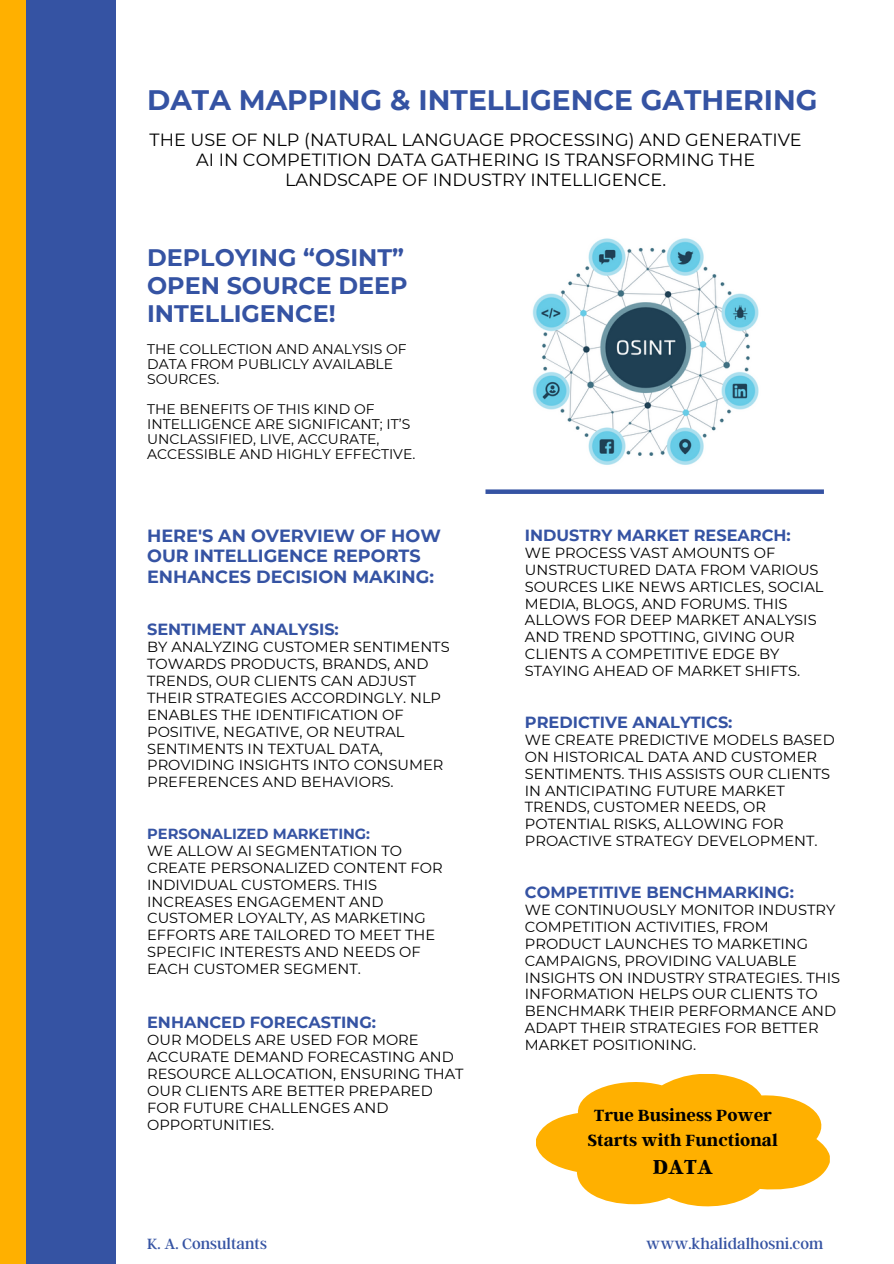
<style>
.page{position:relative;width:894px;height:1264px;background:#fff}
.page>*{position:absolute;margin:0;border:0;box-sizing:border-box;transform-origin:0 0}
.t1{font:700 28.2px "Montserrat";color:#3553a3}
.t2{font:700 23.85px/28.2px "Montserrat";color:#3553a3}
.t3{font:700 22.5px "Argent CF";color:#000}
.t4{font:700 18px/24.8px "Argent CF";color:#000;text-align:center}
.t5{font:17.7px/20.2px "Montserrat";color:#000;text-align:center}
.t6{font:700 17.7px/20.2px "Montserrat";color:#3553a3}
.t7{font:16.5px "Argent CF";color:#3553a3}
.t8{font:700 16.2px "Montserrat";color:#3553a3}
.t9{font:14.7px/16.8px "Montserrat";color:#000}
.t10{font:700 14.7px "Montserrat";color:#3553a3}
.t11{font:13.95px/15px "Montserrat";color:#000}
</style>
<div class="page">
<div style="left:0;top:0;width:115px;height:1263px;background:#3553a3"></div>
<div style="left:0;top:0;width:26px;height:1263px;background:#ffb000"></div>
<div style="left:485px;top:489px;width:338px;height:5px;background:#3553a3"></div>
<img style="left:532px;top:238px;width:227px;height:227px">
<svg style="left:536px;top:1074px;width:293px;height:132px"></svg>
<h2 class="t1" style="left:147px;top:82px;width:671px">DATA MAPPING &amp; INTELLIGENCE GATHERING</h2>
<p class="t5" style="left:149px;top:129px;width:653px">THE USE OF NLP (NATURAL LANGUAGE PROCESSING) AND GENERATIVE<br>AI IN COMPETITION DATA GATHERING IS TRANSFORMING THE<br>LANDSCAPE OF INDUSTRY INTELLIGENCE.</p>
<p class="t2" style="left:147px;top:243px;width:262px">DEPLOYING “OSINT”<br>OPEN SOURCE DEEP<br>INTELLIGENCE!</p>
<p class="t11" style="left:147px;top:341px;width:261px">THE COLLECTION AND ANALYSIS OF<br>DATA FROM PUBLICLY AVAILABLE<br>SOURCES.</p>
<p class="t11" style="left:147px;top:401px;width:269px">THE BENEFITS OF THIS KIND OF<br>INTELLIGENCE ARE SIGNIFICANT; IT’S<br>UNCLASSIFIED, LIVE, ACCURATE,<br>ACCESSIBLE AND HIGHLY EFFECTIVE.</p>
<p class="t6" style="left:147px;top:525px;width:295px">HERE'S AN OVERVIEW OF HOW<br>OUR INTELLIGENCE REPORTS<br>ENHANCES DECISION MAKING:</p>
<p class="t8" style="left:147px;top:619px;width:193px">SENTIMENT ANALYSIS:</p>
<p class="t9" style="left:147px;top:638px;width:304px">BY ANALYZING CUSTOMER SENTIMENTS<br>TOWARDS PRODUCTS, BRANDS, AND<br>TRENDS, OUR CLIENTS CAN ADJUST<br>THEIR STRATEGIES ACCORDINGLY. NLP<br>ENABLES THE IDENTIFICATION OF<br>POSITIVE, NEGATIVE, OR NEUTRAL<br>SENTIMENTS IN TEXTUAL DATA,<br>PROVIDING INSIGHTS INTO CONSUMER<br>PREFERENCES AND BEHAVIORS.</p>
<p class="t10" style="left:147px;top:824px;width:224px">PERSONALIZED MARKETING:</p>
<h5 class="t9" style="left:147px;top:842px;width:297px">WE ALLOW AI SEGMENTATION TO<br>CREATE PERSONALIZED CONTENT FOR<br>INDIVIDUAL CUSTOMERS. THIS<br>INCREASES ENGAGEMENT AND<br>CUSTOMER LOYALTY, AS MARKETING<br>EFFORTS ARE TAILORED TO MEET THE<br>SPECIFIC INTERESTS AND NEEDS OF<br>EACH CUSTOMER SEGMENT.</h5>
<h6 class="t8" style="left:147px;top:1012px;width:230px">ENHANCED FORECASTING:</h6>
<h6 class="t9" style="left:147px;top:1031px;width:318px">OUR MODELS ARE USED FOR MORE<br>ACCURATE DEMAND FORECASTING AND<br>RESOURCE ALLOCATION, ENSURING THAT<br>OUR CLIENTS ARE BETTER PREPARED<br>FOR FUTURE CHALLENGES AND<br>OPPORTUNITIES.</h6>
<p class="t8" style="left:524px;top:525px;width:267px">INDUSTRY MARKET RESEARCH:</p>
<p class="t9" style="left:524px;top:544px;width:300px">WE PROCESS VAST AMOUNTS OF<br>UNSTRUCTURED DATA FROM VARIOUS<br>SOURCES LIKE NEWS ARTICLES, SOCIAL<br>MEDIA, BLOGS, AND FORUMS. THIS<br>ALLOWS FOR DEEP MARKET ANALYSIS<br>AND TREND SPOTTING, GIVING OUR<br>CLIENTS A COMPETITIVE EDGE BY<br>STAYING AHEAD OF MARKET SHIFTS.</p>
<p class="t8" style="left:524px;top:712px;width:209px">PREDICTIVE ANALYTICS:</p>
<p class="t9" style="left:524px;top:731px;width:311px">WE CREATE PREDICTIVE MODELS BASED<br>ON HISTORICAL DATA AND CUSTOMER<br>SENTIMENTS. THIS ASSISTS OUR CLIENTS<br>IN ANTICIPATING FUTURE MARKET<br>TRENDS, CUSTOMER NEEDS, OR<br>POTENTIAL RISKS, ALLOWING FOR<br>PROACTIVE STRATEGY DEVELOPMENT.</p>
<p class="t8" style="left:524px;top:882px;width:270px">COMPETITIVE BENCHMARKING:</p>
<p class="t9" style="left:524px;top:901px;width:316px">WE CONTINUOUSLY MONITOR INDUSTRY<br>COMPETITION ACTIVITIES, FROM<br>PRODUCT LAUNCHES TO MARKETING<br>CAMPAIGNS, PROVIDING VALUABLE<br>INSIGHTS ON INDUSTRY STRATEGIES. THIS<br>INFORMATION HELPS OUR CLIENTS TO<br>BENCHMARK THEIR PERFORMANCE AND<br>ADAPT THEIR STRATEGIES FOR BETTER<br>MARKET POSITIONING.</p>
<h4 class="t4" style="left:587px;top:1102px;width:191px">True Business Power<br>Starts with Functional</h4>
<h4 class="t3" style="left:652px;top:1152px;width:62px">DATA</h4>
<p class="t7" style="left:147px;top:1232px;width:121px">K. A. Consultants</p>
<h3 class="t7" style="left:646px;top:1232px;width:178px">www.khalidalhosni.com</h3>
</div>
